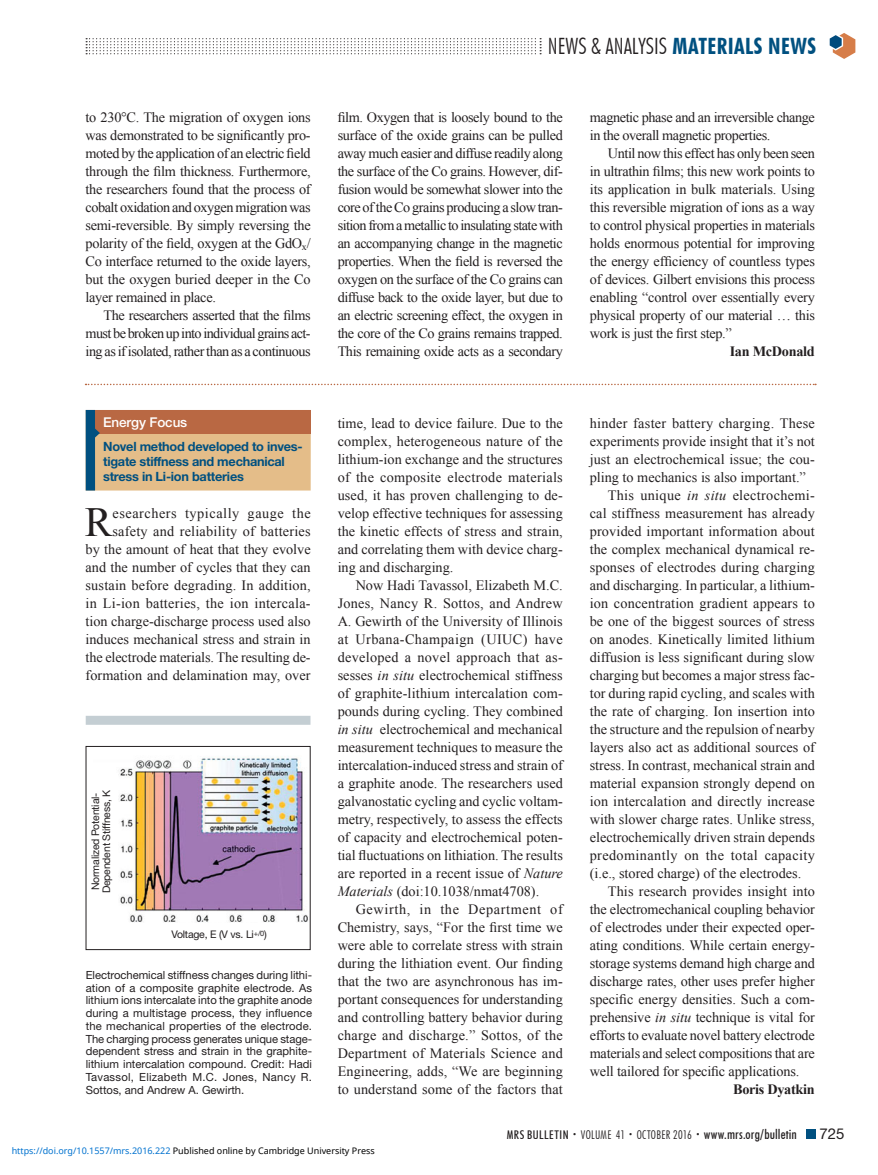
<style>
.page{position:relative;width:878px;height:1175px;background:#fff}
.page>*{position:absolute;margin:0;border:0;box-sizing:border-box;transform-origin:0 0}
.t1{font:41.4px "Times New Roman";color:#231f20}
.t2{font:300 condensed 22.5px "Futura BT";color:#231f20}
.t3{font:15px "Helvetica Neue LT Std";color:#231f20}
.t4{font:14.25px/18px "Times New Roman";color:#231f20;text-align:justify}
.t5{font:14.25px/18px "Times New Roman";letter-spacing:-.03em;color:#231f20}
.t6{font:14.25px "Times New Roman";letter-spacing:.02em;color:#231f20}
.t7{font:14.25px "Times New Roman";letter-spacing:.025em;color:#231f20}
.t8{font:700 14.25px "Times New Roman";letter-spacing:-.02em;color:#231f20}
.t9{font:500 condensed 13.5px "Futura BT";letter-spacing:.01em;color:#231f20}
.t10{font:500 13.5px "Helvetica Neue LT Std";letter-spacing:-.01em;color:#fff}
.t11{font:700 12.75px/15px "Helvetica Neue LT Std";letter-spacing:-.02em;color:#005080}
.t12{font:11.25px/12.8px "Helvetica Neue LT Std";letter-spacing:.02em;color:#231f20;text-align:justify}
.t13{font:10.5px/10.8px "Helvetica Neue LT Std";letter-spacing:-.02em;color:#231f20}
.t14{font:9px "Noto Sans";color:#000}
.s1{font-weight:700;color:#005080}
.s2{font-style:italic}
.s3{font-size:12px}
.s4{font-weight:300;font-size:7.5px}
.s5{font-weight:300;font-size:12px}
.s6{color:#0172cf}
</style>
<div class="page">
<div style="left:806px;top:1130px;width:9px;height:8px;background:#005080"></div>
<svg style="left:86px;top:38px;width:455px;height:16px"></svg>
<svg style="left:829px;top:33px;width:26px;height:26px"></svg>
<div style="left:86px;top:410px;width:225px;height:80px;background:#e4bd89"></div>
<div style="left:92px;top:410px;width:219px;height:23px;background:#b96843"></div>
<svg style="left:86px;top:410px;width:14px;height:80px"></svg>
<div style="left:86px;top:716px;width:224px;height:8px;background:#c4ced3"></div>
<svg style="left:86px;top:384px;width:729px;height:1px"></svg>
<img style="left:119px;top:756px;width:189px;height:167px">
<p class="t4" style="left:85px;top:108px;width:227px">to 230°C. The migration of oxygen ions was demonstrated to be significantly pro&shy;moted by the application of an electric field through the film thickness. Furthermore, the researchers found that the process of cobalt oxidation and oxygen migration was semi-reversible. By simply reversing the polarity of the field, oxygen at the GdO<sub>x</sub>/ Co interface returned to the oxide layers, but the oxygen buried deeper in the Co layer remained in place.</p>
<p class="t4" style="left:86px;top:306px;width:227px;text-indent:18px">The researchers asserted that the films must be broken up into individual grains act&shy;ing as if isolated, rather than as a continuous</p>
<p class="t10" style="left:103px;top:418px;width:86px">Energy Focus</p>
<p class="t11" style="left:103px;top:441px;width:201px">Novel method developed to inves&shy;tigate stiffness and mechanical stress in Li-ion batteries</p>
<p class="t4" style="left:85px;top:504px;width:227px;text-align:right">esearchers typically gauge the safety and reliability of batteries<br>by the amount of heat that they evolve and the number of cycles that they can sustain before degrading. In addition, in Li-ion batteries, the ion intercala&shy;tion charge-discharge process used also induces mechanical stress and strain in the electrode materials. The resulting de&shy;formation and delamination may, over</p>
<h1 class="t1" style="left:85px;top:499px;width:29px">R</h1>
<p class="t13" style="left:91px;top:893px;width:105px;rotate:-90deg">Normalized Potential-<br>Dependent Stiffness, K</p>
<p class="t13" style="left:171px;top:930px;width:97px">Voltage, E (V vs. Li<sup>+/0</sup>)</p>
<p class="t12" style="left:86px;top:969px;width:228px">Electrochemical stiffness changes during lithi&shy;ation of a composite graphite electrode. As lithium ions intercalate into the graphite anode during a multistage process, they influence the mechanical properties of the electrode.<br>The charging process generates unique stage&shy;dependent stress and strain in the graphite&shy;lithium intercalation compound. Credit: Hadi Tavassol, Elizabeth M.C. Jones, Nancy R.<br>Sottos, and Andrew A. Gewirth.</p>
<h2 class="t2" style="left:548px;top:32px;width:269px">NEWS &amp; ANALYSIS <span class="s1">MATERIALS NEWS</span></h2>
<p class="t4" style="left:338px;top:108px;width:227px">film. Oxygen that is loosely bound to the surface of the oxide grains can be pulled away much easier and diffuse readily along the surface of the Co grains. However, dif&shy;fusion would be somewhat slower into the core of the Co grains producing a slow tran&shy;sition from a metallic to insulating state with an accompanying change in the magnetic properties. When the field is reversed the oxygen on the surface of the Co grains can diffuse back to the oxide layer, but due to an electric screening effect, the oxygen in the core of the Co grains remains trapped.<br>This remaining oxide acts as a secondary</p>
<p class="t5" style="left:590px;top:108px;width:226px">magnetic phase and an irreversible change in the overall magnetic properties.</p>
<p class="t4" style="left:590px;top:144px;width:226px;text-indent:18px">Until now this effect has only been seen in ultrathin films; this new work points to its application in bulk materials. Using this reversible migration of ions as a way to control physical properties in materials holds enormous potential for improving the energy efficiency of countless types of devices. Gilbert envisions this process enabling “control over essentially every physical property of our material … this work is just the first step.”</p>
<p class="t8" style="left:729px;top:343px;width:87px">Ian McDonald</p>
<p class="t4" style="left:337px;top:414px;width:227px">time, lead to device failure. Due to the complex, heterogeneous nature of the lithium-ion exchange and the structures of the composite electrode materials used, it has proven challenging to de&shy;velop effective techniques for assessing the kinetic effects of stress and strain, and correlating them with device charg&shy;ing and discharging.</p>
<p class="t4" style="left:337px;top:576px;width:227px;text-indent:18px">Now Hadi Tavassol, Elizabeth M.C.<br>Jones, Nancy R. Sottos, and Andrew A. Gewirth of the University of Illinois at Urbana-Champaign (UIUC) have developed a novel approach that as&shy;sesses <span class="s2">in situ</span> electrochemical stiffness of graphite-lithium intercalation com&shy;pounds during cycling. They combined <span class="s2">in situ</span> electrochemical and mechanical measurement techniques to measure the intercalation-induced stress and strain of a graphite anode. The researchers used galvanostatic cycling and cyclic voltam&shy;metry, respectively, to assess the effects of capacity and electrochemical poten&shy;tial fluctuations on lithiation. The results are reported in a recent issue of <span class="s2">Nature Materials</span> (doi:10.1038/nmat4708).</p>
<p class="t4" style="left:337px;top:900px;width:227px;text-indent:18px">Gewirth, in the Department of Chemistry, says, “For the first time we were able to correlate stress with strain during the lithiation event. Our finding that the two are asynchronous has im&shy;portant consequences for understanding and controlling battery behavior during charge and discharge.” Sottos, of the Department of Materials Science and Engineering, adds, “We are beginning to understand some of the factors that</p>
<p class="t6" style="left:589px;top:415px;width:227px">hinder faster battery charging. These</p>
<p class="t4" style="left:589px;top:432px;width:227px">experiments provide insight that it’s not</p>
<p class="t4" style="left:589px;top:450px;width:227px">just an electrochemical issue; the cou-</p>
<p class="t4" style="left:589px;top:468px;width:218px">pling to mechanics is also important.”</p>
<p class="t6" style="left:607px;top:487px;width:209px">This unique <span class="s2">in situ</span> electrochemi-</p>
<p class="t4" style="left:589px;top:504px;width:227px">cal stiffness measurement has already</p>
<p class="t4" style="left:589px;top:522px;width:227px">provided important information about</p>
<p class="t4" style="left:589px;top:540px;width:227px">the complex mechanical dynamical re-</p>
<p class="t4" style="left:589px;top:558px;width:227px">sponses of electrodes during charging</p>
<p class="t4" style="left:589px;top:576px;width:227px">and discharging. In particular, a lithium-</p>
<p class="t4" style="left:589px;top:594px;width:227px">ion concentration gradient appears to</p>
<p class="t4" style="left:589px;top:612px;width:226px">be one of the biggest sources of stress</p>
<p class="t4" style="left:589px;top:630px;width:227px">on anodes. Kinetically limited lithium</p>
<p class="t4" style="left:589px;top:648px;width:227px">diffusion is less significant during slow</p>
<p class="t4" style="left:589px;top:666px;width:227px">charging but becomes a major stress fac-</p>
<p class="t4" style="left:589px;top:684px;width:227px">tor during rapid cycling, and scales with</p>
<p class="t4" style="left:589px;top:702px;width:226px">the rate of charging. Ion insertion into</p>
<p class="t4" style="left:589px;top:720px;width:227px">the structure and the repulsion of nearby</p>
<p class="t4" style="left:589px;top:738px;width:227px">layers also act as additional sources of</p>
<p class="t4" style="left:589px;top:756px;width:227px">stress. In contrast, mechanical strain and</p>
<p class="t4" style="left:589px;top:774px;width:227px">material expansion strongly depend on</p>
<p class="t4" style="left:589px;top:792px;width:227px">ion intercalation and directly increase</p>
<p class="t4" style="left:589px;top:810px;width:227px">with slower charge rates. Unlike stress,</p>
<p class="t4" style="left:589px;top:828px;width:227px">electrochemically driven strain depends</p>
<p class="t7" style="left:589px;top:847px;width:227px">predominantly on the total capacity</p>
<p class="t4" style="left:589px;top:864px;width:213px">(i.e., stored charge) of the electrodes.</p>
<p class="t4" style="left:607px;top:882px;width:209px">This research provides insight into</p>
<p class="t4" style="left:589px;top:900px;width:227px">the electromechanical coupling behavior</p>
<p class="t4" style="left:589px;top:918px;width:227px">of electrodes under their expected oper-</p>
<p class="t4" style="left:589px;top:936px;width:227px">ating conditions. While certain energy-</p>
<p class="t4" style="left:589px;top:954px;width:227px">storage systems demand high charge and</p>
<p class="t4" style="left:589px;top:972px;width:227px">discharge rates, other uses prefer higher</p>
<p class="t4" style="left:589px;top:990px;width:227px">specific energy densities. Such a com-</p>
<p class="t4" style="left:589px;top:1008px;width:227px">prehensive <span class="s2">in situ</span> technique is vital for</p>
<p class="t4" style="left:589px;top:1026px;width:227px">efforts to evaluate novel battery electrode</p>
<p class="t4" style="left:589px;top:1044px;width:227px">materials and select compositions that are</p>
<p class="t4" style="left:589px;top:1062px;width:211px">well tailored for specific applications.</p>
<p class="t8" style="left:733px;top:1081px;width:83px">Boris Dyatkin</p>
<p class="t9" style="left:506px;top:1126px;width:292px"><span class="s3">MRS BULLETIN</span> <span class="s4">•</span> <span class="s5">VOLUME 41</span> <span class="s4">•</span> <span class="s5">OCTOBER 2016</span> <span class="s4">•</span> www.mrs.org/bulletin</p>
<p class="t3" style="left:819px;top:1128px;width:27px">725</p>
<p class="t14" style="left:12px;top:1143px;width:364px"><span class="s6">https://doi.org/10.1557/mrs.2016.222</span> Published online by Cambridge University Press</p>
</div>
